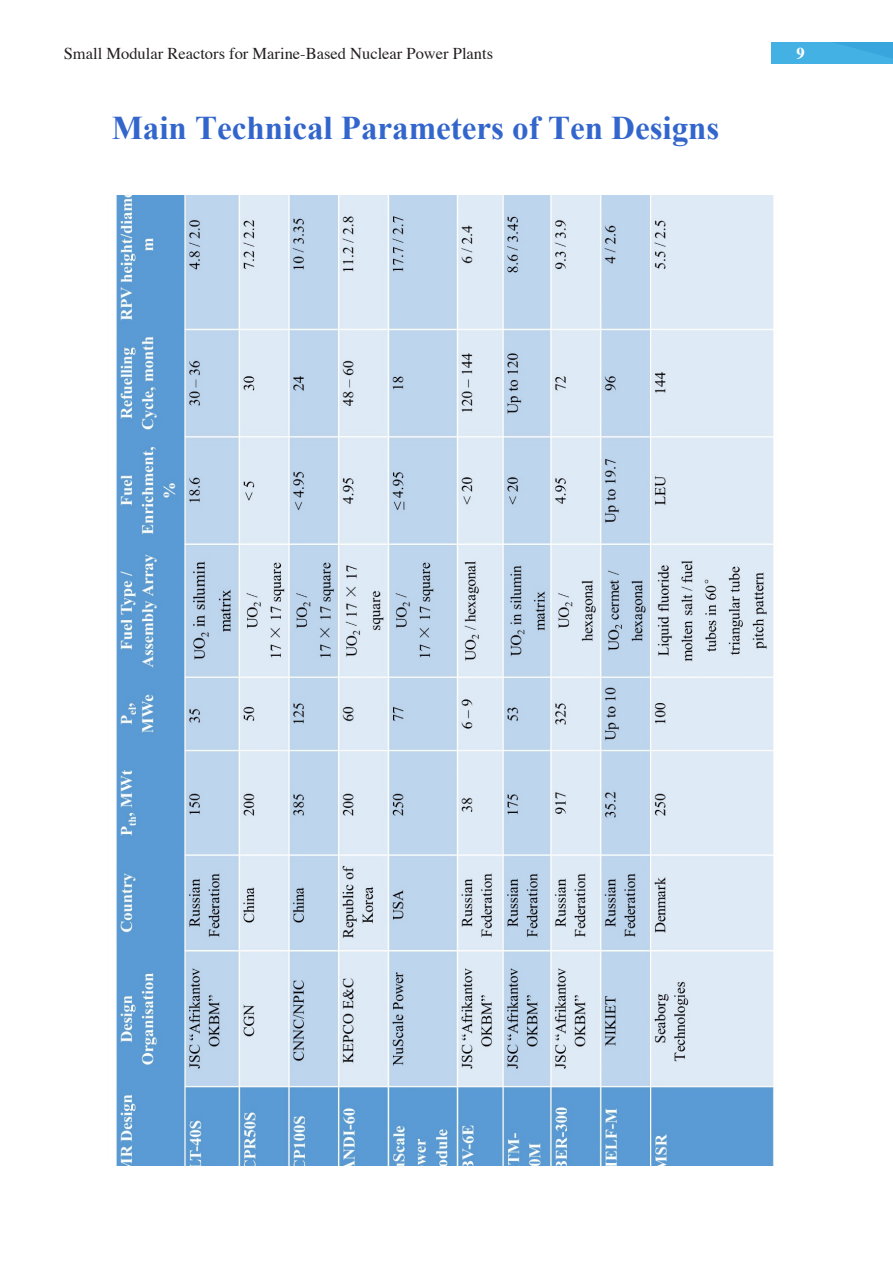
<style>
.page{position:relative;width:893px;height:1263px;background:#fff}
.page>*{position:absolute;margin:0;border:0;box-sizing:border-box;transform-origin:0 0}
.t1{font:700 33.15px "Times New Roman";color:#36c}
.t2{font:16.5px "Times";color:#231f20}
.t3{font:700 16.5px "Times";color:#fff}
</style>
<div class="page">
<img style="left:116px;top:196px;width:658px;height:970px">
<svg style="left:772px;top:43px;width:121px;height:21px;background:#41afe2"></svg>
<p class="t2" style="left:64px;top:38px;width:431px">Small Modular Reactors for Marine-Based Nuclear Power Plants</p>
<p class="t3" style="left:796px;top:38px;width:10px">9</p>
<p class="t1" style="left:112px;top:104px;width:609px">Main Technical Parameters of Ten Designs</p>
</div>
